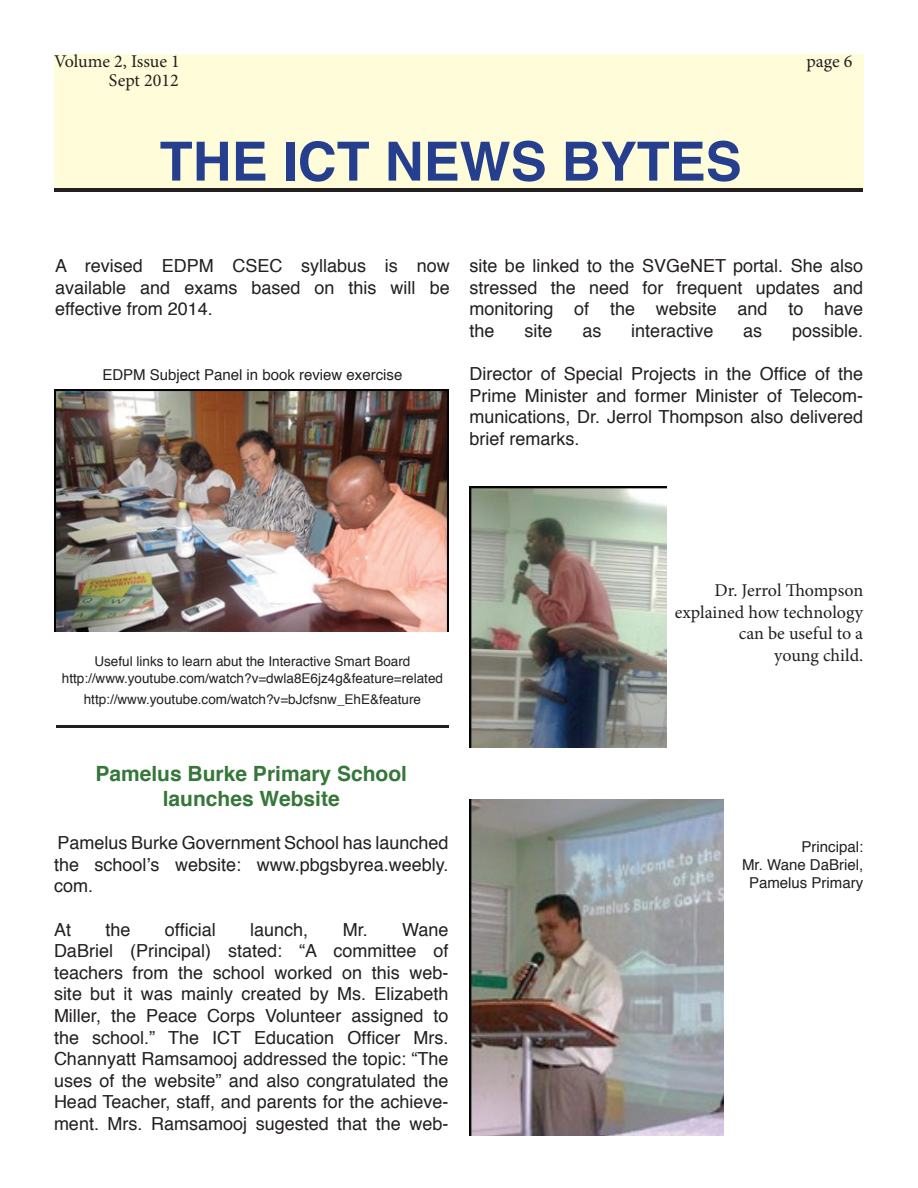
<style>
.page{position:relative;width:918px;height:1188px;background:#fff}
.page>*{position:absolute;margin:0;border:0;box-sizing:border-box;transform-origin:0 0}
.t1{font:700 54px "Helvetica";color:#253f8e}
.t2{font:700 21px/25.2px "Helvetica";color:#367739;text-align:center}
.t3{font:18px/21.6px "Helvetica";color:#231f20;text-align:justify}
.t4{font:18px/21.6px "Minion Pro";color:#231f20;text-align:right}
.t5{font:15px/18px "Helvetica";color:#231f20;text-align:right}
.t6{font:13.5px/16.2px "Helvetica";color:#231f20;text-align:center}
</style>
<div class="page">
<div style="left:54px;top:54px;width:810px;height:133px;background:#fffcda"></div>
<hr style="left:55px;top:188px;width:808px;height:3px;background:#231f20">
<img style="left:469px;top:487px;width:197px;height:261px">
<img style="left:54px;top:389px;width:394px;height:243px">
<hr style="left:56px;top:725px;width:393px;height:3px;background:#231f20">
<img style="left:470px;top:799px;width:254px;height:336px">
<p class="t4" style="left:54px;top:51px;width:127px">Volume 2, Issue 1</p>
<p class="t4" style="left:806px;top:51px;width:47px">page 6</p>
<p class="t4" style="left:109px;top:70px;width:71px">Sept 2012</p>
<h1 class="t1" style="left:160px;top:118px;width:584px">THE ICT NEWS BYTES</h1>
<p class="t3" style="left:55px;top:256px;width:396px">A revised EDPM CSEC syllabus is now available and exams based on this will be effective from 2014.</p>
<p class="t5" style="left:102px;top:366px;width:302px">EDPM Subject Panel in book review exercise</p>
<p class="t3" style="left:470px;top:256px;width:395px">site be linked to the SVGeNET portal. She also stressed the need for frequent updates and monitoring of the website and to have the</p>
<p class="t3" style="left:524px;top:320px;width:30px">site</p>
<p class="t3" style="left:582px;top:320px;width:21px">as</p>
<p class="t3" style="left:631px;top:320px;width:84px">interactive</p>
<p class="t3" style="left:743px;top:320px;width:21px">as</p>
<p class="t3" style="left:792px;top:320px;width:73px">possible.</p>
<p class="t3" style="left:469px;top:364px;width:395px">Director of Special Projects in the Office of the Prime Minister and former Minister of Telecom&shy;munications, Dr. Jerrol Thompson also delivered brief remarks.</p>
<p class="t6" style="left:62px;top:654px;width:383px">Useful links to learn abut the Interactive Smart Board http://www.youtube.com/watch?v=dwla8E6jz4g&amp;feature=related</p>
<p class="t6" style="left:84px;top:692px;width:339px">http://www.youtube.com/watch?v=bJcfsnw_EhE&amp;feature</p>
<p class="t2" style="left:95px;top:761px;width:313px">Pamelus Burke Primary School launches Website</p>
<p class="t3" style="left:54px;top:833px;width:396px">Pamelus Burke Government School has launched the school’s website: www.pbgsbyrea.weebly. com.</p>
<p class="t3" style="left:54px;top:919px;width:19px">At</p>
<p class="t3" style="left:105px;top:919px;width:27px">the</p>
<p class="t3" style="left:165px;top:919px;width:53px">official</p>
<p class="t3" style="left:250px;top:919px;width:60px">launch,</p>
<p class="t3" style="left:54px;top:919px;width:396px;text-indent:289px">Mr. Wane DaBriel (Principal) stated: “A committee of teachers from the school worked on this web&shy;site but it was mainly created by Ms. Elizabeth Miller, the Peace Corps Volunteer assigned to the school.” The ICT Education Officer Mrs.<br>Channyatt Ramsamooj addressed the topic: “The uses of the website” and also congratulated the Head Teacher, staff, and parents for the achieve&shy;ment. Mrs. Ramsamooj sugested that the web-</p>
<p class="t4" style="left:675px;top:580px;width:190px">Dr. Jerrol Thompson explained how technology can be useful to a<br>young child.</p>
<p class="t5" style="left:742px;top:838px;width:123px">Principal:<br>Mr. Wane DaBriel,<br>Pamelus Primary</p>
</div>
